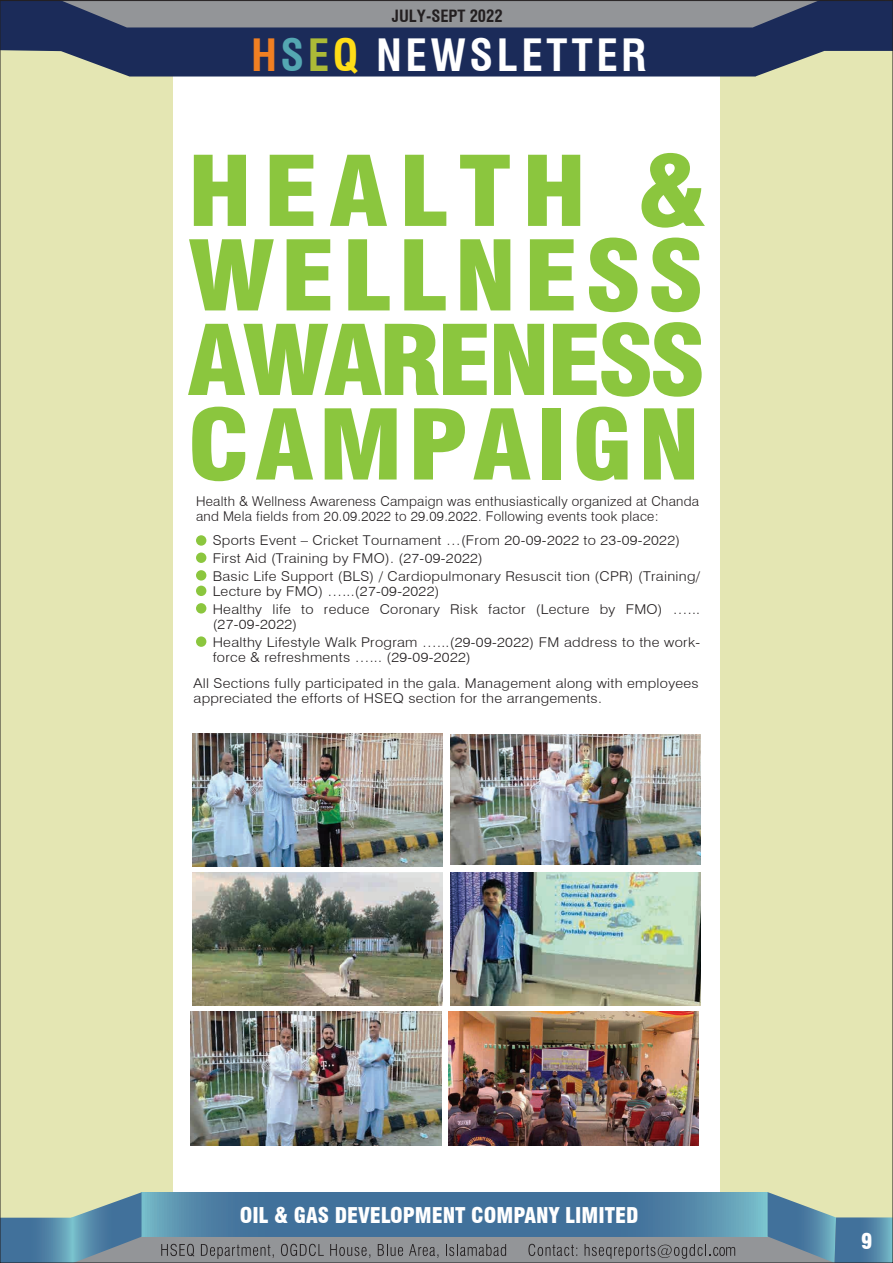
<style>
.page{position:relative;width:893px;height:1263px;background:#fff}
.page>*{position:absolute;margin:0;border:0;box-sizing:border-box;transform-origin:0 0}
.t1{font:700 condensed 43.5px "Swiss 721 BT";letter-spacing:.08em;color:#fff}
.t2{font:900 condensed 21.15px "Swiss 721 BT";color:#fff}
.t3{font:700 condensed 16.5px "Swiss 721 BT";color:#231f20}
.t4{font:300 13.5px/18px "Swiss 721 BT";letter-spacing:.02em;color:#231f20;scale:1.09 1}
.t5{font:300 13.5px/15px "Swiss 721 BT";letter-spacing:.02em;color:#231f20}
.s1{color:#f07f22}
.s2{color:#54a7b2}
.s3{color:#acba37}
.s4{color:#ffdd17}
</style>
<div class="page">
<div style="left:0;top:0;width:172px;height:1231px;background:#e4e6b3"></div>
<div style="left:720px;top:20px;width:173px;height:1231px;background:#e4e6b3"></div>
<svg style="left:2px;top:2px;width:889px;height:75px;background:#4b5671"></svg>
<div style="left:0;top:1222px;width:893px;height:41px;background:#939598"></div>
<svg style="left:142px;top:1192px;width:626px;height:44px;background:#4a7da2"></svg>
<svg style="left:2px;top:1192px;width:140px;height:69px"></svg>
<svg style="left:768px;top:1192px;width:123px;height:69px"></svg>
<svg style="left:161px;top:1244px;width:33px;height:12px"></svg>
<svg style="left:201px;top:1244px;width:73px;height:15px"></svg>
<svg style="left:281px;top:1244px;width:43px;height:12px"></svg>
<svg style="left:330px;top:1244px;width:40px;height:14px"></svg>
<svg style="left:378px;top:1244px;width:25px;height:12px"></svg>
<svg style="left:409px;top:1244px;width:29px;height:14px"></svg>
<svg style="left:446px;top:1244px;width:60px;height:12px"></svg>
<svg style="left:528px;top:1244px;width:49px;height:12px"></svg>
<svg style="left:585px;top:1244px;width:150px;height:15px"></svg>
<svg style="left:194px;top:155px;width:52px;height:71px"></svg>
<svg style="left:270px;top:155px;width:43px;height:71px"></svg>
<svg style="left:330px;top:155px;width:57px;height:71px"></svg>
<svg style="left:405px;top:155px;width:41px;height:71px"></svg>
<svg style="left:460px;top:155px;width:50px;height:71px"></svg>
<svg style="left:528px;top:155px;width:52px;height:71px"></svg>
<svg style="left:641px;top:153px;width:64px;height:75px"></svg>
<svg style="left:189px;top:239px;width:85px;height:71px"></svg>
<svg style="left:287px;top:239px;width:43px;height:71px"></svg>
<svg style="left:348px;top:239px;width:42px;height:71px"></svg>
<svg style="left:404px;top:239px;width:42px;height:71px"></svg>
<svg style="left:460px;top:239px;width:50px;height:71px;background:#9ecf5e"></svg>
<svg style="left:530px;top:239px;width:44px;height:71px"></svg>
<svg style="left:589px;top:238px;width:48px;height:74px"></svg>
<svg style="left:651px;top:238px;width:49px;height:74px"></svg>
<svg style="left:188px;top:324px;width:299px;height:71px"></svg>
<svg style="left:494px;top:324px;width:50px;height:71px;background:#9dcf5c"></svg>
<svg style="left:553px;top:322px;width:149px;height:75px"></svg>
<svg style="left:192px;top:407px;width:53px;height:74px"></svg>
<svg style="left:256px;top:408px;width:57px;height:71px"></svg>
<svg style="left:325px;top:408px;width:72px;height:71px"></svg>
<svg style="left:414px;top:408px;width:51px;height:71px"></svg>
<svg style="left:473px;top:408px;width:58px;height:71px"></svg>
<div style="left:542px;top:408px;width:19px;height:71px;background:#8bc63e"></div>
<svg style="left:577px;top:407px;width:50px;height:74px"></svg>
<svg style="left:644px;top:408px;width:50px;height:71px;background:#9dcf5d"></svg>
<div style="left:196px;top:535px;width:10px;height:11px;background:#8bc63e;border-radius:50%"></div>
<div style="left:196px;top:552px;width:10px;height:11px;background:#8bc63e;border-radius:50%"></div>
<div style="left:196px;top:570px;width:10px;height:11px;background:#8bc63e;border-radius:50%"></div>
<div style="left:196px;top:586px;width:10px;height:10px;background:#8bc63e;border-radius:50%"></div>
<div style="left:196px;top:603px;width:10px;height:10px;background:#8bc63e;border-radius:50%"></div>
<div style="left:196px;top:636px;width:10px;height:11px;background:#8bc63e;border-radius:50%"></div>
<img style="left:450px;top:734px;width:250px;height:131px">
<img style="left:450px;top:872px;width:250px;height:134px">
<img style="left:192px;top:733px;width:251px;height:133px">
<img style="left:192px;top:872px;width:251px;height:134px">
<img style="left:449px;top:1012px;width:250px;height:133px">
<img style="left:191px;top:1012px;width:250px;height:133px">
<p class="t3" style="left:392px;top:6px;width:112px">JULY-SEPT 2022</p>
<h1 class="t1" style="left:251px;top:29px;width:397px"><span class="s1">H</span><span class="s2">S</span><span class="s3">E</span><span class="s4">Q</span> NEWSLETTER</h1>
<p class="t5" style="left:196px;top:494px;width:505px">Health &amp; Wellness Awareness Campaign was enthusiastically organized at Chanda and Mela fields from 20.09.2022 to 29.09.2022. Following events took place:</p>
<p class="t4" style="left:213px;top:531px;width:449px">Sports Event – Cricket Tournament …(From 20-09-2022 to 23-09-2022)<br>First Aid (Training by FMO). (27-09-2022)<br>Basic Life Support (BLS) / Cardiopulmonary Resuscit tion (CPR) (Training/</p>
<p class="t4" style="left:213px;top:582px;width:449px">Lecture by FMO) …...(27-09-2022)<br>Healthy life to reduce Coronary Risk factor (Lecture by FMO) …...</p>
<p class="t4" style="left:213px;top:615px;width:449px">(27-09-2022)<br>Healthy Lifestyle Walk Program …...(29-09-2022) FM address to the work-</p>
<p class="t4" style="left:213px;top:648px;width:238px">force &amp; refreshments …... (29-09-2022)</p>
<p class="t4" style="left:194px;top:676px;width:465px;line-height:15px">All Sections fully participated in the gala. Management along with employees appreciated the efforts of HSEQ section for the arrangements.</p>
<h2 class="t2" style="left:240px;top:1203px;width:400px">OIL &amp; GAS DEVELOPMENT COMPANY LIMITED</h2>
<h2 class="t2" style="left:861px;top:1229px;width:13px">9</h2>
</div>
